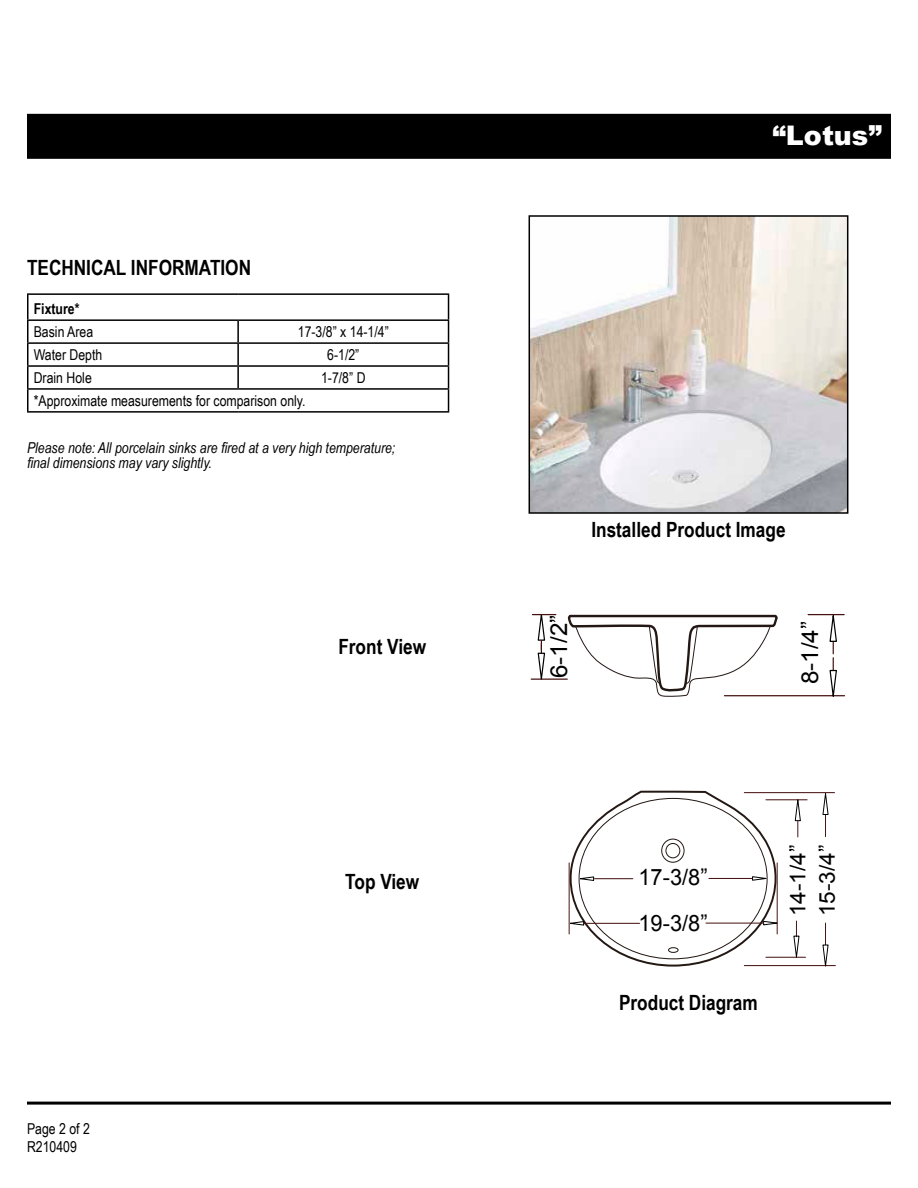
<style>
.page{position:relative;width:918px;height:1188px;background:#fff}
.page>*{position:absolute;margin:0;border:0;box-sizing:border-box;transform-origin:0 0}
.t1{font:900 27px "Arial";color:#fff}
.t2{font:23.4px "Arial";color:#000;scale:1.04 1}
.t3{font:22.5px "Arial";color:#000}
.t4{font:21.75px "Arial";color:#000;scale:1.04 1}
.t5{font:700 21px "Arial Narrow";color:#000}
.t6{font:15px/18px "Arial Narrow";color:#000}
.t7{font:italic 15px/15px "Arial Narrow";color:#000}
.t8{font:700 15px "Arial Narrow";color:#000}
</style>
<div class="page">
<div style="left:27px;top:114px;width:864px;height:45px;background:#000"></div>
<hr style="left:27px;top:1102px;width:864px;height:3px;background:#000">
<hr style="left:27px;top:293px;width:211px;height:2px;background:#000">
<hr style="left:238px;top:293px;width:211px;height:2px;background:#000">
<hr style="left:27px;top:319px;width:211px;height:2px;background:#000">
<hr style="left:238px;top:319px;width:211px;height:2px;background:#000">
<hr style="left:237px;top:321px;width:2px;height:21px;background:#000">
<hr style="left:27px;top:342px;width:211px;height:2px;background:#000">
<hr style="left:238px;top:342px;width:211px;height:2px;background:#000">
<hr style="left:237px;top:344px;width:2px;height:21px;background:#000">
<hr style="left:27px;top:365px;width:211px;height:2px;background:#000">
<hr style="left:238px;top:365px;width:211px;height:2px;background:#000">
<hr style="left:237px;top:367px;width:2px;height:21px;background:#000">
<hr style="left:27px;top:388px;width:211px;height:2px;background:#000">
<svg style="left:27px;top:295px;width:1px;height:116px"></svg>
<hr style="left:238px;top:388px;width:211px;height:2px;background:#000">
<svg style="left:448px;top:295px;width:1px;height:116px"></svg>
<hr style="left:27px;top:411px;width:211px;height:2px;background:#000">
<hr style="left:238px;top:411px;width:211px;height:2px;background:#000">
<hr style="left:766px;top:799px;width:41px;height:1px;background:#451111">
<hr style="left:766px;top:957px;width:39px;height:1px;background:#451111">
<svg style="left:794px;top:799px;width:7px;height:38px"></svg>
<hr style="left:744px;top:792px;width:91px;height:1px;background:#451111">
<hr style="left:744px;top:965px;width:91px;height:1px;background:#451111">
<svg style="left:569px;top:790px;width:209px;height:177px"></svg>
<hr style="left:709px;top:878px;width:43px;height:1px;background:#451111">
<hr style="left:584px;top:923px;width:56px;height:1px;background:#451111">
<svg style="left:822px;top:793px;width:7px;height:44px"></svg>
<svg style="left:793px;top:921px;width:7px;height:37px"></svg>
<svg style="left:822px;top:923px;width:7px;height:44px"></svg>
<hr style="left:569px;top:863px;width:1px;height:71px;background:#451111">
<hr style="left:777px;top:863px;width:1px;height:71px;background:#451111">
<svg style="left:567px;top:614px;width:213px;height:83px"></svg>
<hr style="left:808px;top:614px;width:36px;height:1px;background:#451111">
<hr style="left:724px;top:695px;width:121px;height:1px;background:#451111">
<svg style="left:829px;top:615px;width:9px;height:82px"></svg>
<hr style="left:531px;top:679px;width:36px;height:1px;background:#451111">
<svg style="left:532px;top:614px;width:24px;height:66px"></svg>
<img style="left:532px;top:218px;width:313px;height:293px">
<div style="left:529px;top:215px;width:319px;height:299px;border:2px solid #000"></div>
<h3 class="t5" style="left:27px;top:252px;width:226px">TECHNICAL INFORMATION</h3>
<p class="t8" style="left:34px;top:298px;width:47px">Fixture*</p>
<p class="t6" style="left:34px;top:322px;width:61px">Basin Area</p>
<p class="t6" style="left:298px;top:322px;width:92px">17-3/8” x 14-1/4”</p>
<p class="t6" style="left:34px;top:345px;width:70px">Water Depth</p>
<p class="t6" style="left:327px;top:345px;width:34px">6-1/2”</p>
<p class="t6" style="left:34px;top:368px;width:60px">Drain Hole</p>
<p class="t6" style="left:321px;top:368px;width:46px">1-7/8” D</p>
<p class="t6" style="left:34px;top:391px;width:273px">*Approximate measurements for comparison only.</p>
<p class="t7" style="left:27px;top:440px;width:370px">Please note: All porcelain sinks are fired at a very high temperature; final dimensions may vary slightly.</p>
<h3 class="t5" style="left:338px;top:631px;width:89px">Front View</h3>
<p class="t6" style="left:27px;top:1119px;width:64px">Page 2 of 2<br>R210409</p>
<h3 class="t5" style="left:345px;top:866px;width:76px">Top View</h3>
<h1 class="t1" style="left:772px;top:116px;width:111px">“Lotus”</h1>
<h3 class="t5" style="left:591px;top:514px;width:196px">Installed Product Image</h3>
<h2 class="t2" style="left:543px;top:678px;width:62px;rotate:-90deg">6-1/2”</h2>
<h2 class="t2" style="left:795px;top:684px;width:62px;rotate:-90deg">8-1/4”</h2>
<h3 class="t3" style="left:639px;top:862px;width:71px">17-3/8”</h3>
<h3 class="t3" style="left:639px;top:909px;width:71px">19-3/8”</h3>
<h3 class="t5" style="left:619px;top:987px;width:140px">Product Diagram</h3>
<h3 class="t4" style="left:784px;top:916px;width:70px;rotate:-90deg">14-1/4”</h3>
<h3 class="t4" style="left:813px;top:916px;width:70px;rotate:-90deg">15-3/4”</h3>
</div>
